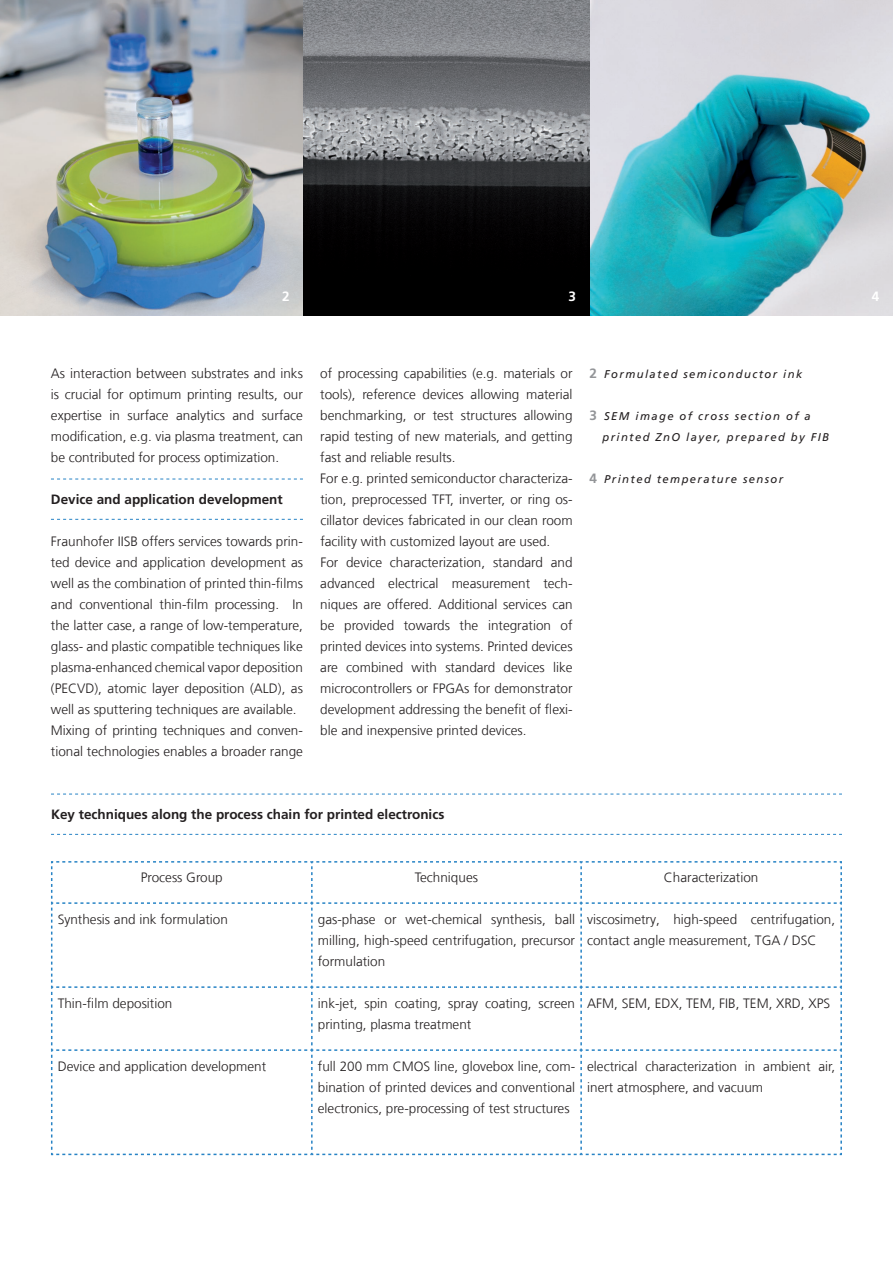
<style>
.page{position:relative;width:893px;height:1263px;background:#fff}
.page>*{position:absolute;margin:0;border:0;box-sizing:border-box;transform-origin:0 0}
.t1{font:300 13.5px/21px "Frutiger LT Com";color:#231f20}
.t2{font:700 13.5px "Frutiger LT Com";color:#231f20}
.t3{font:700 13.5px "Frutiger LT Com";color:#fff}
.t4{font:italic 11.25px/21px "Frutiger LT Com";letter-spacing:.125em;color:#231f20}
.s1{font-weight:700;font-style:normal;font-size:13.5px;color:#939598}
</style>
<div class="page">
<svg style="left:51px;top:479px;width:252px;height:1px"></svg>
<svg style="left:51px;top:519px;width:252px;height:1px"></svg>
<svg style="left:51px;top:861px;width:791px;height:295px"></svg>
<svg style="left:51px;top:794px;width:791px;height:1px"></svg>
<svg style="left:51px;top:834px;width:791px;height:1px"></svg>
<img style="left:590px;top:0;width:303px;height:315px">
<img style="left:0;top:0;width:590px;height:315px">
<p class="t3" style="left:282px;top:288px;width:9px">2</p>
<p class="t3" style="left:568px;top:288px;width:9px">3</p>
<p class="t3" style="left:872px;top:288px;width:9px">4</p>
<p class="t1" style="left:51px;top:363px;width:254px;text-align:justify">As interaction between substrates and inks is crucial for optimum printing results, our expertise in surface analytics and surface modification, e.g. via plasma treatment, can be contributed for process optimization.</p>
<p class="t2" style="left:51px;top:491px;width:233px">Device and application development</p>
<p class="t1" style="left:51px;top:531px;width:254px">Fraunhofer IISB offers services towards prin&shy;ted device and application development as well as the combination of printed thin-films and conventional thin-film processing. In the latter case, a range of low-temperature, glass- and plastic compatible techniques like plasma-enhanced chemical vapor deposition (PECVD), atomic layer deposition (ALD), as well as sputtering techniques are available.<br>Mixing of printing techniques and conven&shy;tional technologies enables a broader range</p>
<p class="t1" style="left:320px;top:363px;width:254px">of processing capabilities (e.g. materials or tools), reference devices allowing material benchmarking, or test structures allowing rapid testing of new materials, and getting fast and reliable results.<br>For e.g. printed semiconductor characteriza&shy;tion, preprocessed TFT, inverter, or ring os&shy;cillator devices fabricated in our clean room facility with customized layout are used.<br>For device characterization, standard and advanced electrical measurement tech&shy;niques are offered. Additional services can be provided towards the integration of printed devices into systems. Printed devices are combined with standard devices like microcontrollers or FPGAs for demonstrator development addressing the benefit of flexi&shy;ble and inexpensive printed devices.</p>
<p class="t4" style="left:590px;top:364px;width:214px"><span class="s1">2</span> Formulated semiconductor ink</p>
<p class="t4" style="left:602px;top:406px;width:228px;text-indent:-13px"><span class="s1">3</span> SEM image of cross section of a printed ZnO layer, prepared by FIB</p>
<p class="t4" style="left:590px;top:469px;width:195px"><span class="s1">4</span> Printed temperature sensor</p>
<p class="t2" style="left:51px;top:806px;width:395px">Key techniques along the process chain for printed electronics</p>
<p class="t1" style="left:141px;top:867px;width:84px">Process Group</p>
<p class="t1" style="left:415px;top:867px;width:65px">Techniques</p>
<p class="t1" style="left:664px;top:867px;width:96px">Characterization</p>
<p class="t1" style="left:58px;top:909px;width:172px">Synthesis and ink formulation</p>
<p class="t1" style="left:318px;top:909px;width:259px;text-align:justify">gas-phase or wet-chemical synthesis, ball milling, high-speed centrifugation, precursor formulation</p>
<p class="t1" style="left:587px;top:909px;width:250px">viscosimetry, high-speed centrifugation, contact angle measurement, TGA / DSC</p>
<p class="t1" style="left:58px;top:993px;width:116px">Thin-film deposition</p>
<p class="t1" style="left:318px;top:993px;width:259px">ink-jet, spin coating, spray coating, screen printing, plasma treatment</p>
<p class="t1" style="left:587px;top:993px;width:245px">AFM, SEM, EDX, TEM, FIB, TEM, XRD, XPS</p>
<p class="t1" style="left:58px;top:1056px;width:210px">Device and application development</p>
<p class="t1" style="left:318px;top:1056px;width:259px;text-align:justify">full 200 mm CMOS line, glovebox line, com&shy;bination of printed devices and conventional electronics, pre-processing of test structures</p>
<p class="t1" style="left:587px;top:1056px;width:250px">electrical characterization in ambient air, inert atmosphere, and vacuum</p>
</div>
